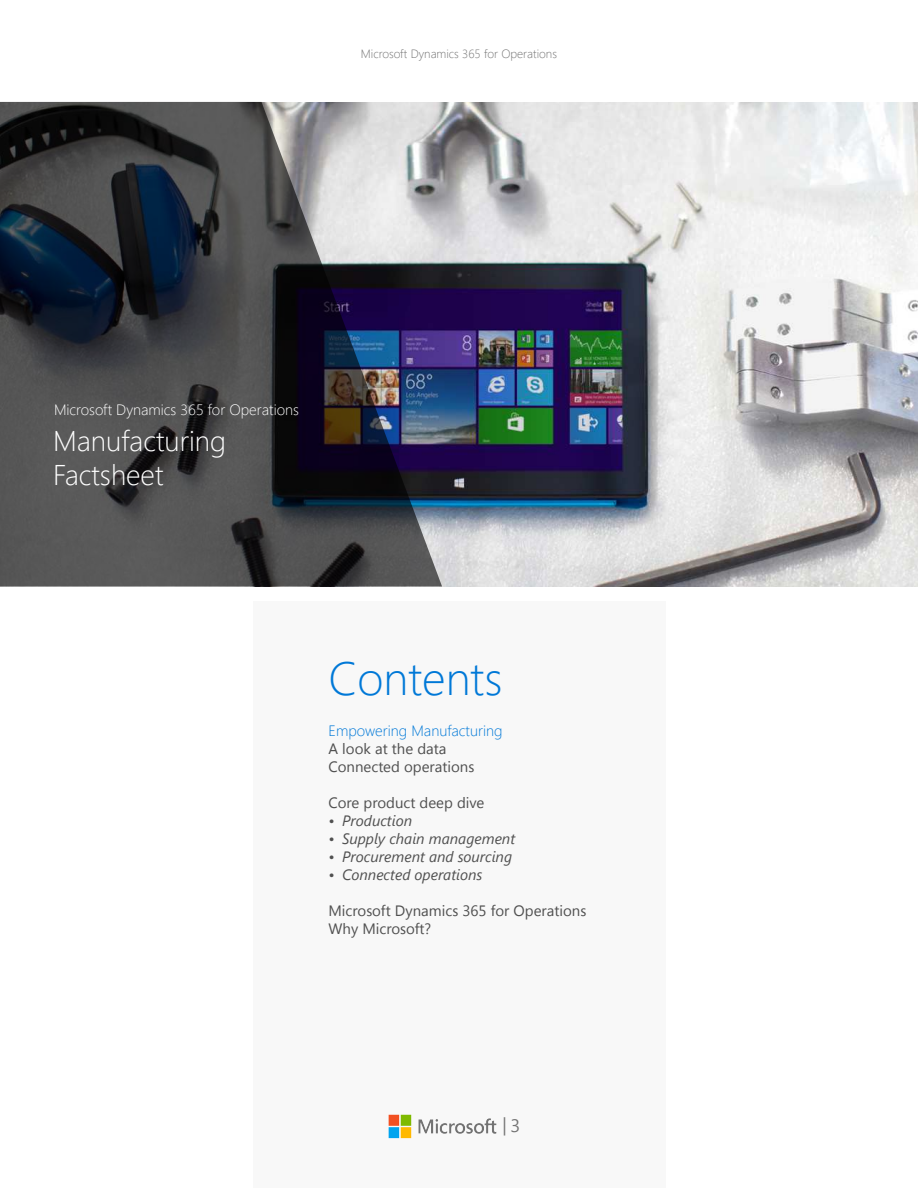
<style>
.page{position:relative;width:918px;height:1188px;background:#fff}
.page>*{position:absolute;margin:0;border:0;box-sizing:border-box;transform-origin:0 0}
.t1{font:300 46.5px "Segoe UI";color:#0078d7}
.t2{font:300 28.5px/34.2px "Segoe UI";color:#fff}
.t3{font:18px "Segoe UI";color:#737373}
.t4{font:15px/18px "Segoe UI";color:#505050}
.t5{font:italic 15px "Segoe UI";color:#505050}
.t6{font:300 15px "Segoe UI";color:#fff}
.t7{font:300 15px "Segoe UI";color:#0078d7}
.t8{font:300 12px "Segoe UI";color:#737373}
</style>
<div class="page">
<div style="left:254px;top:601px;width:412px;height:587px;background:#f8f8f8"></div>
<img style="left:388px;top:1114px;width:108px;height:24px">
<img style="left:442px;top:102px;width:476px;height:484px">
<svg style="left:0;top:102px;width:442px;height:484px;background:#494b52"></svg>
<p class="t8" style="left:361px;top:49px;width:198px">Microsoft Dynamics 365 for Operations</p>
<p class="t6" style="left:54px;top:404px;width:247px">Microsoft Dynamics 365 for Operations</p>
<h2 class="t2" style="left:53px;top:426px;width:175px">Manufacturing<br>Factsheet</h2>
<h1 class="t1" style="left:329px;top:661px;width:175px">Contents</h1>
<p class="t7" style="left:329px;top:725px;width:176px">Empowering Manufacturing</p>
<p class="t4" style="left:329px;top:741px;width:147px">A look at the data<br>Connected operations</p>
<p class="t4" style="left:329px;top:795px;width:157px">Core product deep dive</p>
<p class="t5" style="left:329px;top:814px;width:85px">• Production</p>
<p class="t5" style="left:329px;top:832px;width:188px">• Supply chain management</p>
<p class="t5" style="left:329px;top:850px;width:185px">• Procurement and sourcing</p>
<p class="t5" style="left:329px;top:868px;width:156px">• Connected operations</p>
<p class="t4" style="left:329px;top:903px;width:259px">Microsoft Dynamics 365 for Operations<br>Why Microsoft?</p>
<p class="t3" style="left:502px;top:1118px;width:19px">| 3</p>
</div>
